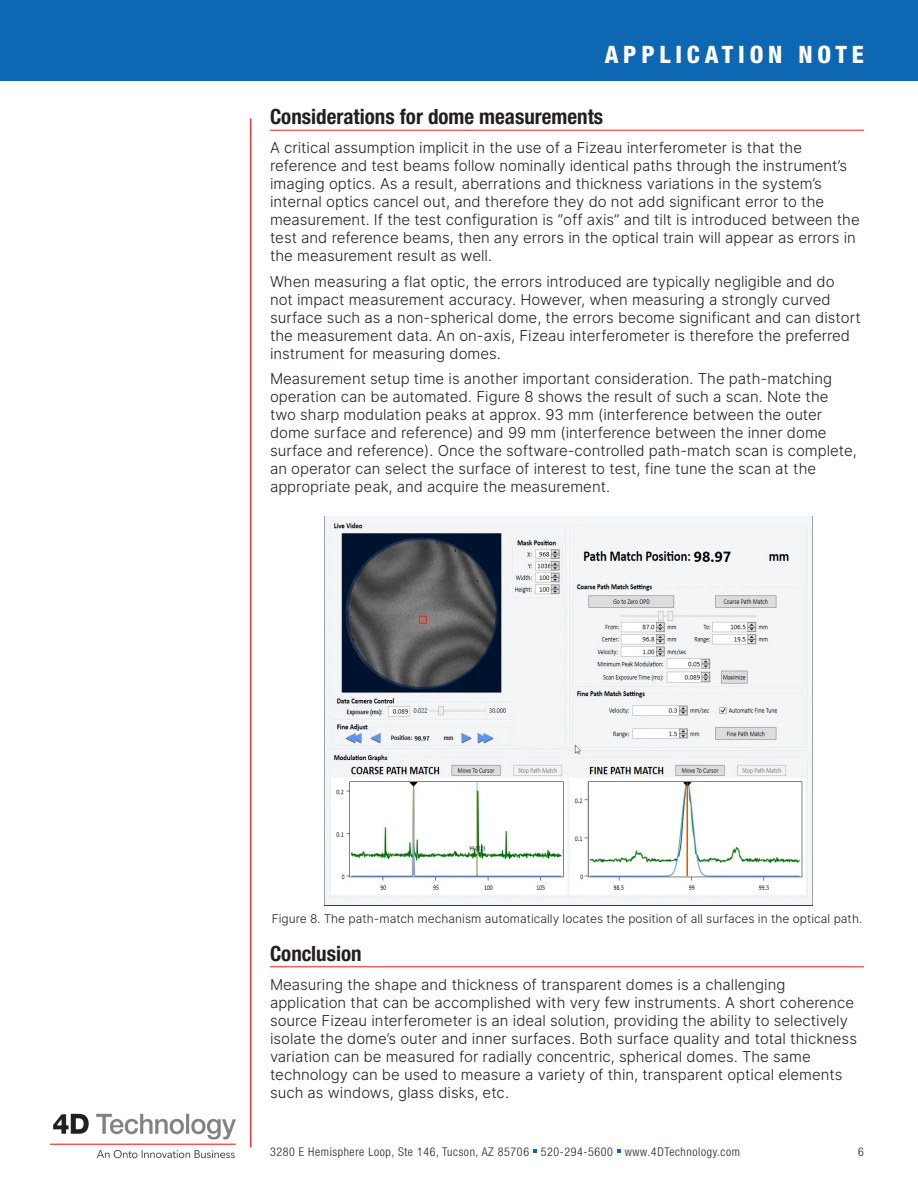
<style>
.page{position:relative;width:918px;height:1188px;background:#fff}
.page>*{position:absolute;margin:0;border:0;box-sizing:border-box;transform-origin:0 0}
.t1{font:800 condensed 24px "Helvetica Neue";letter-spacing:.2em;color:#fff}
.t2{font:700 condensed 21px "Helvetica Neue";color:#231f20}
.Body_Text{font:15px/18px "Inter Light BETA";color:#231f20}
.t3{font:12px "Inter Light BETA";color:#231f20}
.t4{font:300 condensed 12px "Helvetica Neue";letter-spacing:.05em;color:#231f20}
</style>
<div class="page">
<div style="left:0;top:0;width:918px;height:81px;background:#0e67b3"></div>
<hr style="left:250px;top:118px;width:1px;height:1030px;background:#ee343d">
<svg style="left:533px;top:1149px;width:4px;height:4px"></svg>
<svg style="left:617px;top:1149px;width:4px;height:4px"></svg>
<img style="left:49px;top:1113px;width:187px;height:46px">
<hr style="left:270px;top:130px;width:594px;height:1px;background:#ee343d">
<hr style="left:270px;top:966px;width:594px;height:1px;background:#ee343d">
<img style="left:325px;top:516px;width:488px;height:390px">
<h1 class="t1" style="left:605px;top:40px;width:261px">APPLICATION NOTE</h1>
<p class="t2" style="left:270px;top:104px;width:335px">Considerations for dome measurements</p>
<p class="Body_Text" style="left:270px;top:138px;width:591px">A critical assumption implicit in the use of a Fizeau interferometer is that the reference and test beams follow nominally identical paths through the instrument’s imaging optics. As a result, aberrations and thickness variations in the system’s internal optics cancel out, and therefore they do not add significant error to the measurement. If the test configuration is “off axis” and tilt is introduced between the test and reference beams, then any errors in the optical train will appear as errors in the measurement result as well.</p>
<p class="Body_Text" style="left:270px;top:272px;width:592px">When measuring a flat optic, the errors introduced are typically negligible and do not impact measurement accuracy. However, when measuring a strongly curved surface such as a non-spherical dome, the errors become significant and can distort the measurement data. An on-axis, Fizeau interferometer is therefore the preferred instrument for measuring domes.</p>
<p class="Body_Text" style="left:270px;top:370px;width:589px">Measurement setup time is another important consideration. The path-matching operation can be automated. Figure 8 shows the result of such a scan. Note the two sharp modulation peaks at approx. 93 mm (interference between the outer dome surface and reference) and 99 mm (interference between the inner dome surface and reference). Once the software-controlled path-match scan is complete, an operator can select the surface of interest to test, fine tune the scan at the appropriate peak, and acquire the measurement.</p>
<p class="t3" style="left:272px;top:910px;width:592px">Figure 8. The path-match mechanism automatically locates the position of all surfaces in the optical path.</p>
<p class="t2" style="left:270px;top:941px;width:93px">Conclusion</p>
<p class="Body_Text" style="left:270px;top:975px;width:589px">Measuring the shape and thickness of transparent domes is a challenging application that can be accomplished with very few instruments. A short coherence source Fizeau interferometer is an ideal solution, providing the ability to selectively isolate the dome’s outer and inner surfaces. Both surface quality and total thickness variation can be measured for radially concentric, spherical domes. The same technology can be used to measure a variety of thin, transparent optical elements such as windows, glass disks, etc.</p>
<p class="t4" style="left:270px;top:1145px;width:471px">3280 E Hemisphere Loop, Ste 146, Tucson, AZ 85706 520-294-5600 www.4DTechnology.com</p>
<p class="t4" style="left:858px;top:1145px;width:7px">6</p>
</div>
